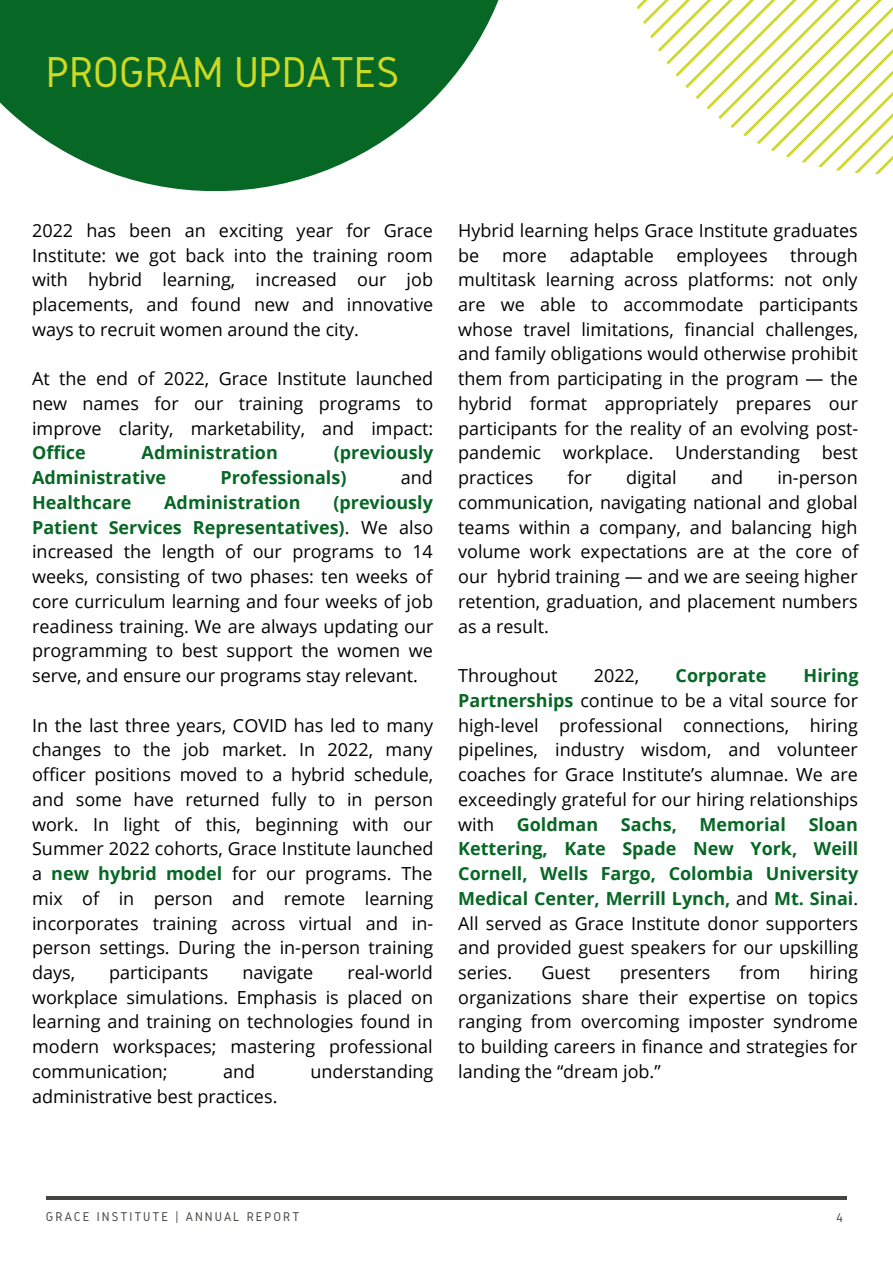
<style>
.page{position:relative;width:893px;height:1264px;background:#fff}
.page>*{position:absolute;margin:0;border:0;box-sizing:border-box;transform-origin:0 0}
.t1{font:45px "Gidole";letter-spacing:-.01em;color:#cdd922}
.t2{font:18px/24.8px "Open Sans";color:#000;text-align:justify}
.t3{font:700 18px/24.8px "Open Sans";color:#076725;text-align:justify}
.t4{font:13.2px "Gidole";letter-spacing:.15em;color:#444440}
.s1{font-weight:700;color:#076725}
.s2{font-weight:400;color:#000}
</style>
<div class="page">
<hr style="left:46px;top:1196px;width:800px;height:3px;background:#444440">
<svg style="left:0;top:0;width:499px;height:191px;fill:#076725"></svg>
<svg style="left:637px;top:0;width:255px;height:174px"></svg>
<p class="t1" style="left:46px;top:47px;width:355px">PROGRAM UPDATES</p>
<p class="t2" style="left:32px;top:217px;width:402px">2022 has been an exciting year for Grace Institute: we got back into the training room with hybrid learning, increased our job placements, and found new and innovative ways to recruit women around the city.</p>
<p class="t2" style="left:32px;top:366px;width:403px">At the end of 2022, Grace Institute launched new names for our training programs to improve clarity, marketability, and impact:<br><span class="s1">Office</span></p>
<p class="t3" style="left:142px;top:440px;width:138px">Administration</p>
<p class="t3" style="left:334px;top:440px;width:101px">(previously</p>
<p class="t3" style="left:32px;top:465px;width:136px">Administrative</p>
<p class="t3" style="left:220px;top:465px;width:127px">Professionals)</p>
<p class="t2" style="left:400px;top:465px;width:34px">and</p>
<p class="t3" style="left:32px;top:489px;width:101px">Healthcare</p>
<p class="t3" style="left:164px;top:489px;width:138px">Administration</p>
<p class="t2" style="left:32px;top:489px;width:403px;text-indent:301px"><span class="s1">(previously Patient Services Representatives)</span>. We also increased the length of our programs to 14 weeks, consisting of two phases: ten weeks of core curriculum learning and four weeks of job readiness training. We are always updating our programming to best support the women we serve, and ensure our programs stay relevant.</p>
<p class="t2" style="left:32px;top:712px;width:403px">In the last three years, COVID has led to many changes to the job market. In 2022, many officer positions moved to a hybrid schedule, and some have returned fully to in person work. In light of this, beginning with our Summer 2022 cohorts, Grace Institute launched a <span class="s1">new hybrid model</span> for our programs. The mix of in person and remote learning incorporates training across virtual and in&shy;person settings. During the in-person training days,</p>
<p class="t2" style="left:32px;top:959px;width:402px;text-indent:315px">real-world workplace simulations. Emphasis is placed on learning and training on technologies found in modern workspaces; mastering professional communication;</p>
<p class="t2" style="left:109px;top:959px;width:101px">participants</p>
<p class="t2" style="left:242px;top:959px;width:72px">navigate</p>
<p class="t2" style="left:223px;top:1058px;width:34px">and</p>
<p class="t2" style="left:310px;top:1058px;width:124px">understanding</p>
<p class="t2" style="left:32px;top:1083px;width:247px">administrative best practices.</p>
<p class="t2" style="left:458px;top:217px;width:401px">Hybrid learning helps Grace Institute graduates be</p>
<p class="t2" style="left:458px;top:242px;width:401px;text-indent:332px">through multitask learning across platforms: not only are we able to accommodate participants whose travel limitations, financial challenges, and family obligations would otherwise prohibit them from participating in the program — the hybrid format appropriately prepares our participants for the reality of an evolving post&shy;pandemic workplace. Understanding best practices</p>
<p class="t2" style="left:502px;top:242px;width:47px">more</p>
<p class="t2" style="left:569px;top:242px;width:85px">adaptable</p>
<p class="t2" style="left:676px;top:242px;width:93px">employees</p>
<p class="t2" style="left:567px;top:465px;width:26px">for</p>
<p class="t2" style="left:626px;top:465px;width:52px">digital</p>
<p class="t2" style="left:711px;top:465px;width:34px">and</p>
<p class="t2" style="left:458px;top:465px;width:402px;text-indent:319px">in-person communication, navigating national and global teams within a company, and balancing high volume work expectations are at the core of our hybrid training — and we are seeing higher retention, graduation, and placement numbers as a result.</p>
<p class="t2" style="left:458px;top:662px;width:101px">Throughout</p>
<p class="t2" style="left:593px;top:662px;width:47px">2022,</p>
<p class="t3" style="left:675px;top:662px;width:92px">Corporate</p>
<p class="t2" style="left:458px;top:662px;width:402px;text-indent:345px"><span class="s1">Hiring Partnerships</span> continue to be a vital source for high-level professional connections, hiring pipelines, industry wisdom, and volunteer coaches for Grace Institute’s alumnae. We are exceedingly grateful for our hiring relationships with</p>
<p class="t3" style="left:458px;top:811px;width:401px;text-indent:350px">Sloan Kettering, Kate Spade New York, Weill Cornell, Wells Fargo, Colombia University Medical Center, Merrill Lynch, <span class="s2">and</span> Mt. Sinai<span class="s2">.<br>All served as Grace Institute donor supporters and provided guest speakers for our upskilling series.</span></p>
<p class="t3" style="left:517px;top:811px;width:83px">Goldman</p>
<p class="t3" style="left:621px;top:811px;width:57px">Sachs,</p>
<p class="t3" style="left:699px;top:811px;width:88px">Memorial</p>
<p class="t2" style="left:541px;top:959px;width:51px">Guest</p>
<p class="t2" style="left:619px;top:959px;width:92px">presenters</p>
<p class="t2" style="left:739px;top:959px;width:43px">from</p>
<p class="t2" style="left:458px;top:959px;width:401px;text-indent:351px">hiring organizations share their expertise on topics ranging from overcoming imposter syndrome to building careers in finance and strategies for landing the “dream job.”</p>
<p class="t4" style="left:46px;top:1209px;width:255px">GRACE INSTITUTE | ANNUAL REPORT</p>
<p class="t4" style="left:836px;top:1210px;width:8px">4</p>
</div>
